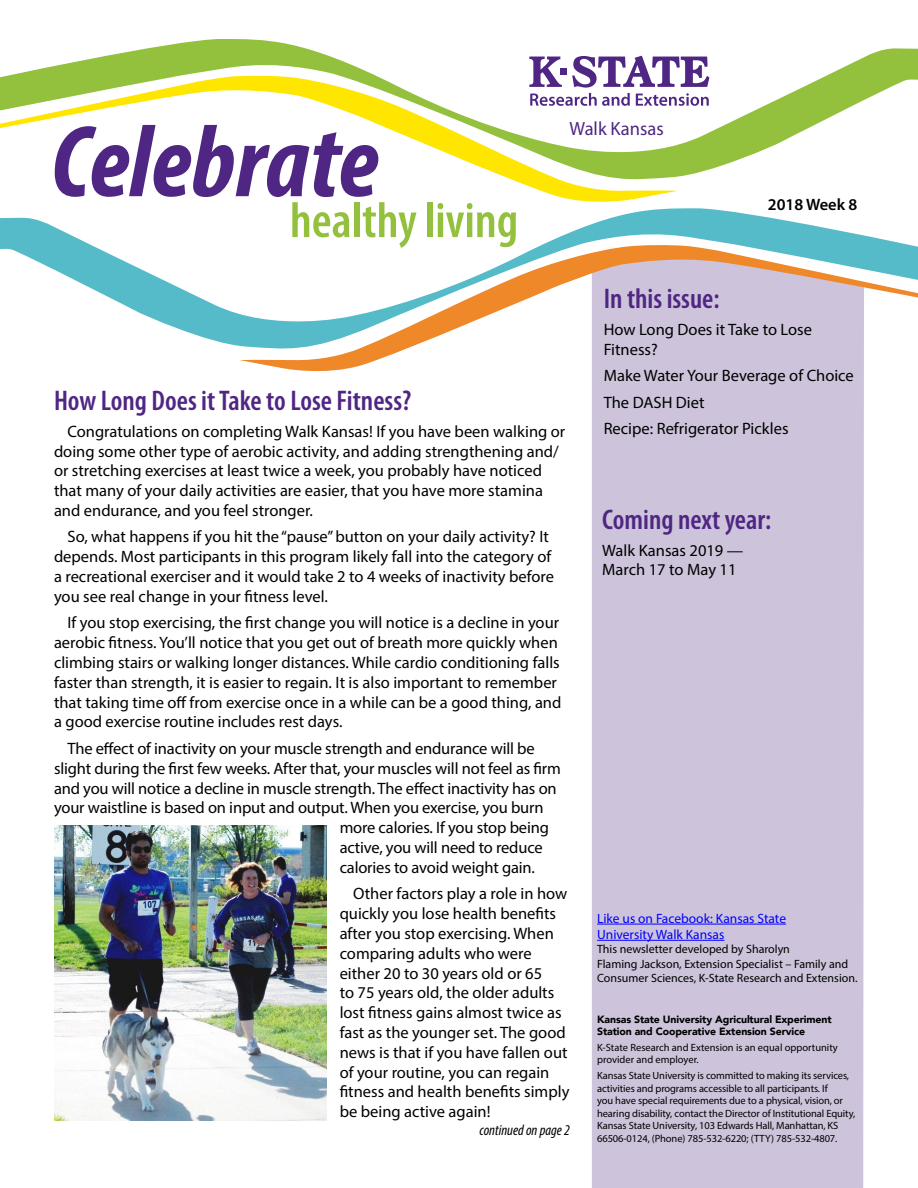
<style>
.page{position:relative;width:918px;height:1188px;background:#fff}
.page>*{position:absolute;margin:0;border:0;box-sizing:border-box;transform-origin:0 0}
.t1{font:italic 700 condensed 103.05px "Myriad Pro";color:#4f2683}
.t2{font:600 condensed 50.4px "Myriad Pro";color:#93c13e}
.t3{font:600 condensed 28.5px "Myriad Pro";color:#4f2683}
.t4{font:19.2px "Myriad Pro";color:#4f2683}
.t5{font:16.5px/19.8px "Myriad Pro";color:#000}
.t6{font:600 16.5px "Myriad Pro";color:#000}
.t7{font:italic condensed 15px "Myriad Pro";color:#000}
.t8{font:13.5px/16.2px "Myriad Pro";color:#00f}
.t9{font:12px/14.4px "Myriad Pro";color:#000}
.t10{font:10.5px/12.6px "Myriad Pro";letter-spacing:-.01em;color:#000}
.t11{font:900 10.5px/12.6px "Avenir";letter-spacing:-.01em;color:#000}
</style>
<div class="page">
<div style="left:592px;top:377px;width:272px;height:811px;background:#cdc4db"></div>
<svg style="left:11px;top:39px;width:907px;height:138px"></svg>
<svg style="left:0;top:75px;width:678px;height:127px"></svg>
<svg style="left:0;top:208px;width:905px;height:138px"></svg>
<svg style="left:239px;top:244px;width:679px;height:133px"></svg>
<svg style="left:529px;top:56px;width:180px;height:50px"></svg>
<hr style="left:597px;top:924px;width:189px;height:1px;background:#00f">
<hr style="left:597px;top:940px;width:127px;height:1px;background:#00f">
<img style="left:54px;top:825px;width:272px;height:296px">
<h1 class="t1" style="left:51px;top:98px;width:329px">Celebrate</h1>
<h2 class="t2" style="left:290px;top:189px;width:230px">healthy living</h2>
<p class="t4" style="left:570px;top:117px;width:96px">Walk Kansas</p>
<p class="t6" style="left:768px;top:194px;width:91px">2018 Week 8</p>
<h3 class="t3" style="left:54px;top:383px;width:359px">How Long Does it Take to Lose Fitness?</h3>
<p class="t5" style="left:54px;top:421px;width:513px;text-indent:13px">Congratulations on completing Walk Kansas! If you have been walking or doing some other type of aerobic activity, and adding strengthening and/ or stretching exercises at least twice a week, you probably have noticed that many of your daily activities are easier, that you have more stamina and endurance, and you feel stronger.</p>
<p class="t5" style="left:54px;top:527px;width:502px;text-indent:13px">So, what happens if you hit the “pause” button on your daily activity? It depends. Most participants in this program likely fall into the category of a recreational exerciser and it would take 2 to 4 weeks of inactivity before you see real change in your fitness level.</p>
<p class="t5" style="left:54px;top:613px;width:509px;text-indent:13px">If you stop exercising, the first change you will notice is a decline in your aerobic fitness. You’ll notice that you get out of breath more quickly when climbing stairs or walking longer distances. While cardio conditioning falls faster than strength, it is easier to regain. It is also important to remember that taking time off from exercise once in a while can be a good thing, and a good exercise routine includes rest days.</p>
<p class="t5" style="left:68px;top:738px;width:469px">The effect of inactivity on your muscle strength and endurance will be</p>
<p class="t5" style="left:54px;top:758px;width:509px">slight during the first few weeks. After that, your muscles will not feel as firm</p>
<p class="t5" style="left:54px;top:778px;width:504px">and you will notice a decline in muscle strength. The effect inactivity has on</p>
<p class="t5" style="left:54px;top:798px;width:491px">your waistline is based on input and output. When you exercise, you burn</p>
<p class="t5" style="left:340px;top:817px;width:211px">more calories. If you stop being</p>
<p class="t5" style="left:340px;top:837px;width:205px">active, you will need to reduce</p>
<p class="t5" style="left:340px;top:857px;width:197px">calories to avoid weight gain.</p>
<p class="t5" style="left:340px;top:884px;width:231px;text-indent:13px">Other factors play a role in how quickly you lose health benefits after you stop exercising. When comparing adults who were either 20 to 30 years old or 65<br>to 75 years old, the older adults lost fitness gains almost twice as fast as the younger set. The good news is that if you have fallen out of your routine, you can regain fitness and health benefits simply be being active again!</p>
<p class="t7" style="left:480px;top:1121px;width:92px">continued on page 2</p>
<h3 class="t3" style="left:604px;top:281px;width:117px">In this issue:</h3>
<p class="t5" style="left:604px;top:319px;width:210px">How Long Does it Take to Lose<br>Fitness?</p>
<p class="t5" style="left:604px;top:362px;width:252px;line-height:26.5px">Make Water Your Beverage of Choice<br>The DASH Diet<br>Recipe: Refrigerator Pickles</p>
<h3 class="t3" style="left:602px;top:502px;width:171px">Coming next year:</h3>
<p class="t5" style="left:602px;top:540px;width:143px">Walk Kansas 2019 —<br>March 17 to May 11</p>
<p class="t8" style="left:597px;top:910px;width:191px">Like us on Facebook: Kansas State<br>University Walk Kansas</p>
<p class="t9" style="left:597px;top:942px;width:262px">This newsletter developed by Sharolyn<br>Flaming Jackson, Extension Specialist – Family and<br>Consumer Sciences, K-State Research and Extension.</p>
<p class="t11" style="left:597px;top:1012px;width:236px">Kansas State University Agricultural Experiment<br>Station and Cooperative Extension Service</p>
<p class="t10" style="left:597px;top:1041px;width:242px">K-State Research and Extension is an equal opportunity provider and employer.</p>
<p class="t10" style="left:597px;top:1069px;width:260px">Kansas State University is committed to making its services, activities and programs accessible to all participants. If<br>you have special requirements due to a physical, vision, or hearing disability, contact the Director of Institutional Equity, Kansas State University, 103 Edwards Hall, Manhattan, KS 66506-0124, (Phone) 785-532-6220; (TTY) 785-532-4807.</p>
</div>
